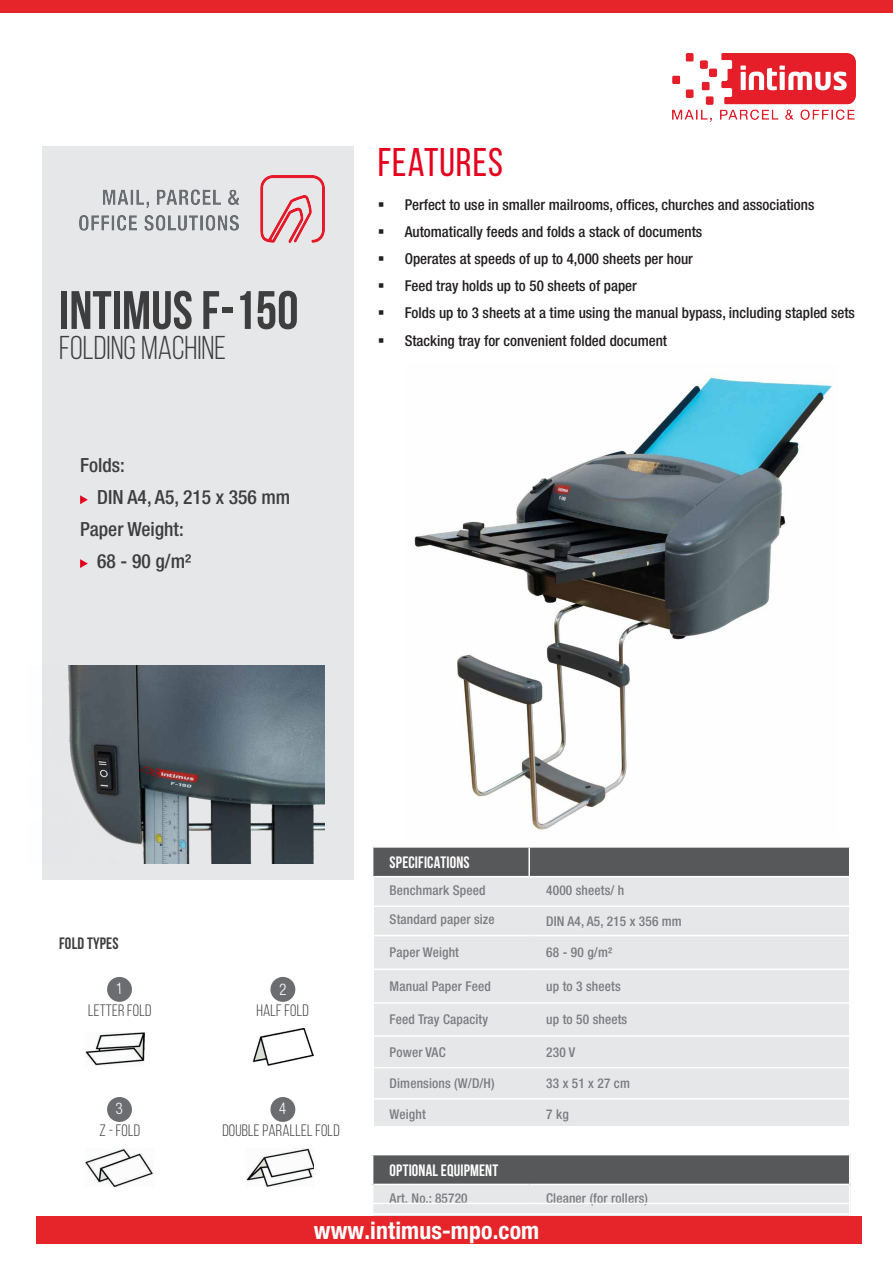
<style>
.page{position:relative;width:893px;height:1263px;background:#fff}
.page>*{position:absolute;margin:0;border:0;box-sizing:border-box;transform-origin:0 0}
.t1{font:700 54px "Bebas Neue";color:#3e3e3f}
.t2{font:40.05px "Bebas Neue";letter-spacing:.025em;color:#e5001e}
.t3{font:33px "Bebas Neue";color:#3e3e3f}
.t4{font:700 condensed 24px "Helvetica Neue LT Std";letter-spacing:.005em;color:#fff}
.t5{font:500 condensed 19.5px "Helvetica Neue LT Std";color:#3e3e3f}
.Listado{font:16.5px "Bebas Neue";letter-spacing:.01em;color:#3e3e3f}
.t6{font:700 16.5px "Bebas Neue";letter-spacing:.01em;color:#fff}
.Listado-2{font:700 16.5px "Bebas Neue";letter-spacing:.01em;color:#3e3e3f}
.t7{font:500 condensed 15px "Helvetica Neue LT Std";color:#231f20}
.t8{font:500 condensed 13.5px "Helvetica Neue LT Std";letter-spacing:.01em;color:#7a7c7f}
</style>
<div class="page">
<div style="left:43px;top:146px;width:311px;height:733px;background:#e6e7e9"></div>
<img style="left:85px;top:1032px;width:59px;height:33px">
<img style="left:252px;top:1028px;width:62px;height:37px">
<img style="left:86px;top:1148px;width:67px;height:39px">
<img style="left:246px;top:1148px;width:68px;height:39px">
<div style="left:107px;top:977px;width:25px;height:25px;background:#6c6d70;border-radius:50%"></div>
<div style="left:270px;top:977px;width:26px;height:25px;background:#6c6d70;border-radius:50%"></div>
<div style="left:107px;top:1097px;width:25px;height:25px;background:#6c6d70;border-radius:50%"></div>
<div style="left:270px;top:1097px;width:26px;height:25px;background:#6c6d70;border-radius:50%"></div>
<img style="left:414px;top:376px;width:419px;height:454px">
<img style="left:42px;top:666px;width:282px;height:197px">
<svg style="left:80px;top:495px;width:8px;height:9px"></svg>
<svg style="left:80px;top:559px;width:8px;height:9px"></svg>
<div style="left:374px;top:853px;width:474px;height:273px;background:#e6e7e9"></div>
<hr style="left:373px;top:935px;width:156px;height:1px;background:#fff">
<hr style="left:529px;top:935px;width:320px;height:1px;background:#fff">
<hr style="left:373px;top:968px;width:156px;height:2px;background:#fff">
<hr style="left:529px;top:968px;width:320px;height:2px;background:#fff">
<hr style="left:373px;top:1002px;width:156px;height:2px;background:#fff">
<hr style="left:529px;top:1002px;width:320px;height:2px;background:#fff">
<hr style="left:373px;top:1035px;width:156px;height:2px;background:#fff">
<hr style="left:529px;top:1035px;width:320px;height:2px;background:#fff">
<hr style="left:373px;top:1067px;width:156px;height:1px;background:#fff">
<hr style="left:373px;top:1098px;width:156px;height:1px;background:#fff">
<svg style="left:372px;top:847px;width:478px;height:88px"></svg>
<hr style="left:529px;top:1067px;width:320px;height:1px;background:#fff">
<hr style="left:529px;top:1098px;width:320px;height:1px;background:#fff">
<div style="left:372px;top:1154px;width:478px;height:59px;background:#e6e7e9"></div>
<div style="left:373px;top:1154px;width:477px;height:30px;background:#57585a"></div>
<hr style="left:372px;top:1154px;width:157px;height:1px;background:#fff">
<hr style="left:529px;top:1154px;width:321px;height:1px;background:#fff">
<hr style="left:373px;top:1184px;width:156px;height:1px;background:#fff">
<hr style="left:529px;top:1184px;width:320px;height:1px;background:#fff">
<svg style="left:372px;top:1155px;width:1px;height:58px"></svg>
<svg style="left:849px;top:1155px;width:1px;height:58px"></svg>
<div style="left:0;top:0;width:893px;height:12px;background:#e52529"></div>
<hr style="left:372px;top:1203px;width:157px;height:1px;background:#fff">
<hr style="left:529px;top:1203px;width:321px;height:1px;background:#fff">
<div style="left:36px;top:1216px;width:826px;height:27px;background:#e52529"></div>
<img style="left:672px;top:54px;width:183px;height:67px">
<img style="left:80px;top:176px;width:245px;height:66px">
<p class="t1" style="left:59px;top:281px;width:241px">INTIMUS F-150</p>
<p class="t3" style="left:59px;top:330px;width:168px">FOLDING MACHINE</p>
<p class="t5" style="left:80px;top:454px;width:46px">Folds:</p>
<p class="t5" style="left:97px;top:486px;width:195px">DIN A4, A5, 215 x 356 mm</p>
<p class="t5" style="left:80px;top:518px;width:105px">Paper Weight:</p>
<p class="t5" style="left:97px;top:549px;width:96px">68 - 90 g/m²</p>
<p class="t2" style="left:378px;top:141px;width:127px">FEATURES</p>
<p class="t7" style="left:378px;top:195px;width:438px">▪ Perfect to use in smaller mailrooms, offices, churches and associations</p>
<p class="t7" style="left:378px;top:222px;width:326px">▪ Automatically feeds and folds a stack of documents</p>
<p class="t7" style="left:378px;top:250px;width:317px">▪ Operates at speeds of up to 4,000 sheets per hour</p>
<p class="t7" style="left:378px;top:277px;width:261px">▪ Feed tray holds up to 50 sheets of paper</p>
<p class="t7" style="left:378px;top:304px;width:479px">▪ Folds up to 3 sheets at a time using the manual bypass, including stapled sets</p>
<p class="t7" style="left:378px;top:331px;width:291px">▪ Stacking tray for convenient folded document</p>
<p class="Listado-2" style="left:59px;top:934px;width:61px">FOLD TYPES</p>
<p class="Listado" style="left:88px;top:1002px;width:65px">LETTER FOLD</p>
<p class="Listado" style="left:256px;top:1002px;width:54px">HALF FOLD</p>
<p class="Listado" style="left:99px;top:1121px;width:42px">Z - FOLD</p>
<p class="Listado" style="left:222px;top:1121px;width:119px">DOUBLE PARALLEL FOLD</p>
<p class="t6" style="left:390px;top:853px;width:82px">SPECIFICATIONS</p>
<p class="t8" style="left:390px;top:882px;width:97px">Benchmark Speed</p>
<p class="t8" style="left:546px;top:882px;width:80px">4000 sheets/ h</p>
<p class="t8" style="left:390px;top:912px;width:107px">Standard paper size</p>
<p class="t8" style="left:546px;top:913px;width:137px">DIN A4, A5, 215 x 356 mm</p>
<p class="t8" style="left:390px;top:944px;width:71px">Paper Weight</p>
<p class="t8" style="left:546px;top:944px;width:67px">68 - 90 g/m²</p>
<p class="t8" style="left:390px;top:978px;width:103px">Manual Paper Feed</p>
<p class="t8" style="left:546px;top:978px;width:76px">up to 3 sheets</p>
<p class="t8" style="left:390px;top:1011px;width:100px">Feed Tray Capacity</p>
<p class="t8" style="left:546px;top:1011px;width:83px">up to 50 sheets</p>
<p class="t8" style="left:390px;top:1044px;width:57px">Power VAC</p>
<p class="t8" style="left:546px;top:1044px;width:30px">230 V</p>
<p class="t8" style="left:390px;top:1075px;width:107px">Dimensions (W/D/H)</p>
<p class="t8" style="left:546px;top:1075px;width:85px">33 x 51 x 27 cm</p>
<p class="t8" style="left:390px;top:1106px;width:38px">Weight</p>
<p class="t8" style="left:546px;top:1106px;width:24px">7 kg</p>
<p class="t6" style="left:390px;top:1164px;width:110px">OPTIONAL EQUIPMENT</p>
<p class="t8" style="left:390px;top:1193px;width:80px">Art. No.: 85720</p>
<p class="t8" style="left:546px;top:1193px;width:103px">Cleaner (for rollers)</p>
<h3 class="t4" style="left:314px;top:1216px;width:227px">www.intimus-mpo.com</h3>
</div>
